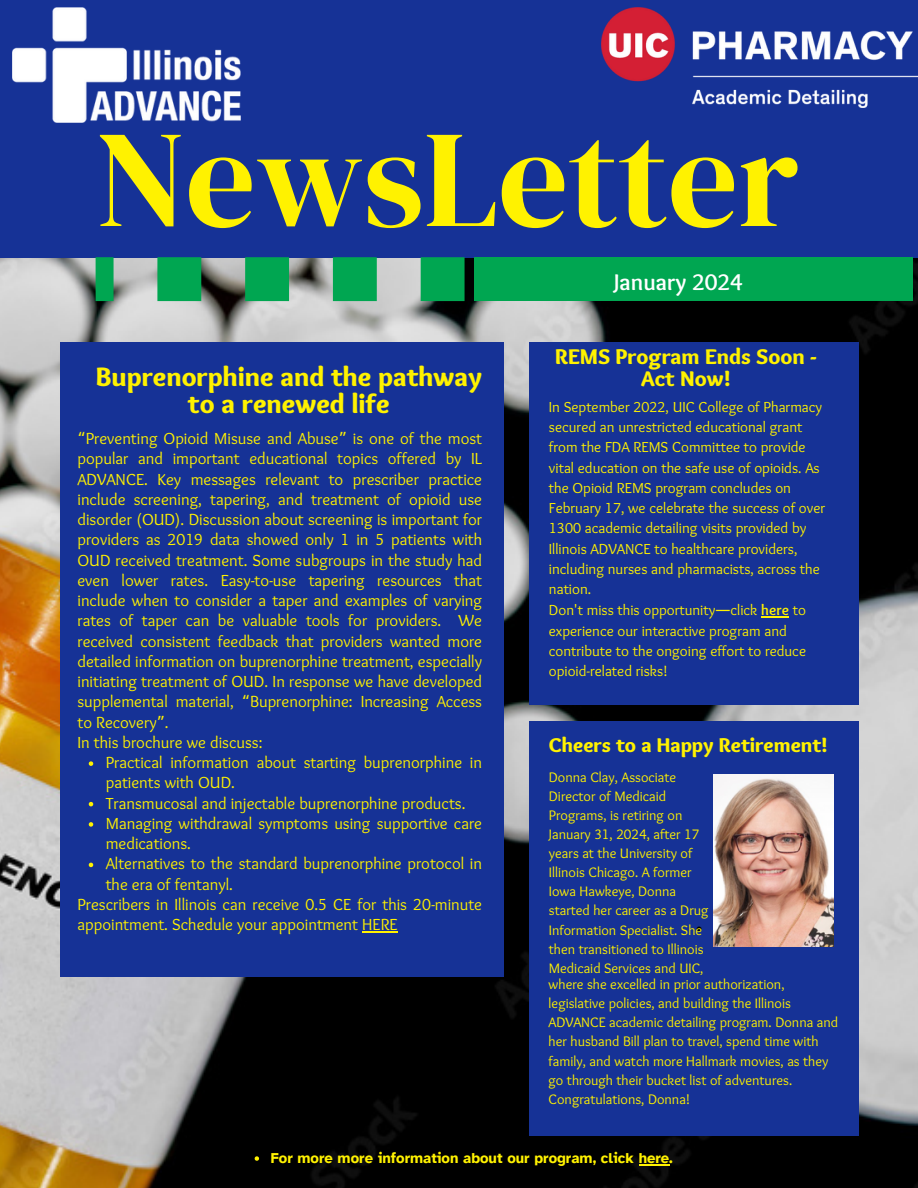
<style>
.page{position:relative;width:918px;height:1188px;background:#fff}
.page>*{position:absolute;margin:0;border:0;box-sizing:border-box;transform-origin:0 0}
.t1{font:138.15px "DM Serif Display";color:#fff200}
.t2{font:900 27.45px/27px "Sukar";color:#fff200;text-align:center}
.t3{font:27.45px "DM Serif Display";color:#000}
.t4{font:700 23.55px "Sukar";color:#fff}
.t5{font:900 22.2px/21.3px "Sukar";color:#fff200;text-align:center}
.t6{font:900 20.7px "Sukar";color:#fff200}
.t7{font:16.65px/20.2px "Sukar";color:#fff200}
.t8{font:15px/20.2px "Sukar";color:#fff200}
.t9{font:700 14.7px "Atkinson Hyperlegible";color:#fff200}
.t10{font:14.25px/19.2px "Sukar";color:#fff200}
.s1{font-family:"Noto Sans Gurmukhi"}
.s2{font-weight:700}
</style>
<div class="page">
<img style="left:0;top:257px;width:918px;height:931px">
<div style="left:0;top:0;width:918px;height:257px;background:#163296"></div>
<div style="left:529px;top:342px;width:329px;height:363px;background:#163296"></div>
<div style="left:529px;top:722px;width:329px;height:414px;background:#163296"></div>
<div style="left:474px;top:257px;width:439px;height:44px;background:#00a651"></div>
<svg style="left:96px;top:257px;width:369px;height:44px;background:#4ea479"></svg>
<img style="left:601px;top:7px;width:317px;height:101px">
<img style="left:12px;top:8px;width:229px;height:114px">
<img style="left:713px;top:774px;width:121px;height:172px">
<svg style="left:761px;top:617px;width:28px;height:1px"></svg>
<svg style="left:255px;top:1156px;width:4px;height:5px"></svg>
<hr style="left:639px;top:1164px;width:30px;height:1px;background:#fff200">
<div style="left:60px;top:342px;width:443px;height:635px;background:#163296"></div>
<svg style="left:89px;top:761px;width:4px;height:5px"></svg>
<svg style="left:89px;top:802px;width:4px;height:4px"></svg>
<svg style="left:89px;top:822px;width:4px;height:5px"></svg>
<svg style="left:89px;top:863px;width:4px;height:4px"></svg>
<hr style="left:362px;top:931px;width:36px;height:1px;background:#fff200">
<p class="t1" style="left:96px;top:83px;width:705px">NewsLetter</p>
<p class="t2" style="left:96px;top:366px;width:388px">Buprenorphine and the pathway to a renewed life</p>
<p class="t7" style="left:77px;top:430px;width:406px;text-align:justify"><span class="s1">“</span>Preventing Opioid Misuse and Abuse<span class="s1">”</span> is one of the most popular and important educational topics offered by IL ADVANCE. Key messages relevant to prescriber practice include screening, tapering, and treatment of opioid use disorder (OUD). Discussion about screening is important for providers as 2019 data showed only 1 in 5 patients with OUD received treatment. Some subgroups in the study had even lower rates. Easy-to-use tapering resources that include when to consider a taper and examples of varying rates of taper can be valuable tools for providers. We received consistent feedback that providers wanted more detailed information on buprenorphine treatment, especially initiating treatment of OUD. In response we have developed supplemental material, <span class="s1">“</span>Buprenorphine: Increasing Access to Recovery<span class="s1">”</span>.</p>
<p class="t7" style="left:77px;top:733px;width:187px">In this brochure we discuss:</p>
<p class="t7" style="left:106px;top:754px;width:378px">Practical information about starting buprenorphine in patients with OUD.</p>
<p class="t7" style="left:106px;top:794px;width:361px">Transmucosal and injectable buprenorphine products.</p>
<p class="t7" style="left:106px;top:814px;width:378px">Managing withdrawal symptoms using supportive care medications.</p>
<p class="t7" style="left:106px;top:855px;width:378px">Alternatives to the standard buprenorphine protocol in the era of fentanyl.</p>
<p class="t7" style="left:77px;top:895px;width:406px">Prescribers in Illinois can receive 0.5 CE for this 20-minute appointment. Schedule your appointment HERE</p>
<p class="t4" style="left:614px;top:268px;width:130px">January 2024</p>
<p class="t5" style="left:555px;top:348px;width:263px">REMS Program Ends Soon -<br>Act Now!</p>
<p class="t8" style="left:549px;top:398px;width:278px">In September 2022, UIC College of Pharmacy secured an unrestricted educational grant from the FDA REMS Committee to provide vital education on the safe use of opioids. As the Opioid REMS program concludes on February 17, we celebrate the success of over 1300 academic detailing visits provided by Illinois ADVANCE to healthcare providers, including nurses and pharmacists, across the nation.</p>
<p class="t8" style="left:549px;top:601px;width:259px">Don't miss this opportunity<span class="s1">—</span>click <span class="s2">here</span> to experience our interactive program and contribute to the ongoing effort to reduce opioid-related risks!</p>
<p class="t6" style="left:549px;top:733px;width:280px">Cheers to a Happy Retirement!</p>
<p class="t10" style="left:549px;top:768px;width:161px">Donna Clay, Associate<br>Director of Medicaid<br>Programs, is retiring on<br>January 31, 2024, after 17 years at the University of<br>Illinois Chicago. A former<br>Iowa Hawkeye, Donna started her career as a Drug<br>Information Specialist. She then transitioned to Illinois<br>Medicaid Services and UIC,</p>
<p class="t3" style="left:673px;top:933px;width:10px;rotate:-90deg">.</p>
<p class="t10" style="left:549px;top:976px;width:291px">where she excelled in prior authorization, legislative policies, and building the Illinois ADVANCE academic detailing program. Donna and her husband Bill plan to travel, spend time with family, and watch more Hallmark movies, as they go through their bucket list of adventures.<br>Congratulations, Donna!</p>
<p class="t9" style="left:271px;top:1149px;width:404px">For more more information about our program, click here.</p>
</div>
